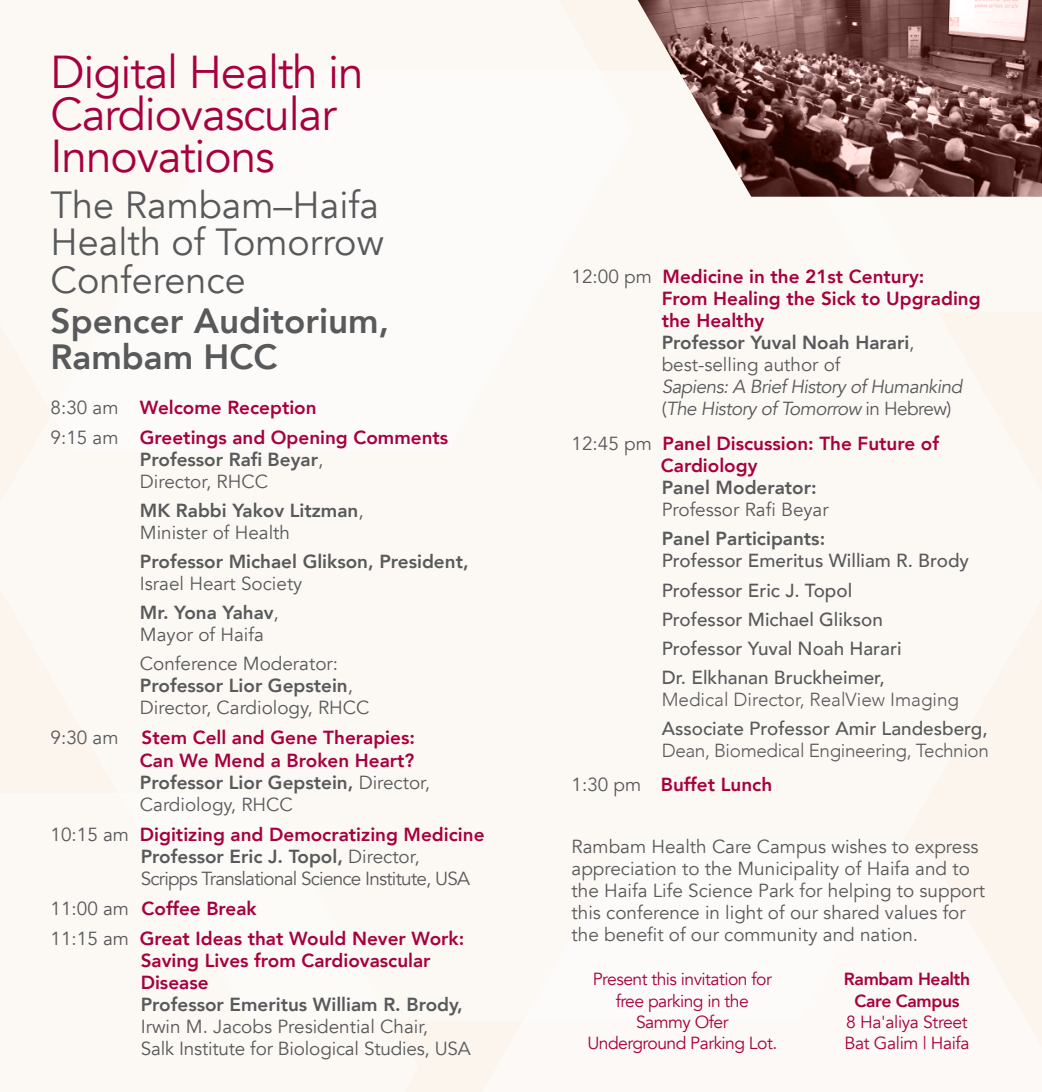
<style>
.page{position:relative;width:1042px;height:1092px;background:#fff}
.page>*{position:absolute;margin:0;border:0;box-sizing:border-box;transform-origin:0 0}
.t1{font:46.02px/42px "Avenir";letter-spacing:-.025em;color:#a7003e}
.t2{font:37.8px/37.4px "Avenir";color:#58595b}
.t3{font:800 35px/36.1px "Avenir";color:#58595b}
.t4{font:18.9px/22.1px "Avenir";color:#58595b}
.t5{font:800 18.9px/22.1px "Avenir";color:#a7003e}
.t6{font:800 18.9px/22.1px "Avenir";color:#58595b}
.t7{font:500 18.9px/29.1px "Avenir";color:#58595b}
.t8{font:18.9px/22.1px "Avenir";letter-spacing:-.04em;color:#58595b}
.t9{font:italic 18.9px/22.1px "Avenir";letter-spacing:-.03em;color:#58595b}
.t10{font:300 18.9px "Avenir";letter-spacing:-.02em;color:#58595b}
.t11{font:300 18.9px "Avenir";color:#58595b}
.t12{font:17.5px/21.3px "Avenir";letter-spacing:-.03em;color:#a7003e;text-align:center}
.t13{font:800 17.5px/21.3px "Avenir";letter-spacing:-.02em;color:#a7003e;text-align:center}
.s1{font-weight:400}
.s2{font-weight:800}
.s3{font-weight:800;color:#a7003e}
.s4{color:#58595b}
.s5{font-weight:400;color:#58595b}
.s6{font-style:normal}
</style>
<div class="page">
<div style="left:0;top:311px;width:1042px;height:529px;background:#fcf9f5"></div>
<div style="left:872px;top:197px;width:170px;height:114px;background:#fcf8f4"></div>
<div style="left:0;top:792px;width:419px;height:299px;background:#fcf8f4"></div>
<svg style="left:0;top:0;width:633px;height:452px"></svg>
<div style="left:480px;top:840px;width:562px;height:251px;background:#fcf9f6"></div>
<img style="left:638px;top:0;width:404px;height:197px">
<h1 class="t1" style="left:51px;top:51px;width:315px">Digital Health in<br>Cardiovascular<br>Innovations</h1>
<h2 class="t2" style="left:51px;top:187px;width:335px">The Rambam–Haifa<br>Health of Tomorrow<br>Conference</h2>
<h3 class="t3" style="left:51px;top:303px;width:340px">Spencer Auditorium,<br>Rambam HCC</h3>
<p class="t5" style="left:140px;top:396px;width:178px">Welcome Reception</p>
<p class="t4" style="left:51px;top:396px;width:69px">8:30 am</p>
<p class="t4" style="left:51px;top:426px;width:69px">9:15 am</p>
<p class="t4" style="left:51px;top:727px;width:69px">9:30 am</p>
<p class="t4" style="left:51px;top:823px;width:80px">10:15 am</p>
<p class="t4" style="left:51px;top:897px;width:80px">11:00 am</p>
<p class="t4" style="left:51px;top:927px;width:80px">11:15 am</p>
<p class="t5" style="left:140px;top:426px;width:310px">Greetings and Opening Comments</p>
<p class="t6" style="left:140px;top:448px;width:185px">Professor Rafi Beyar<span class="s1">,<br>Director, RHCC</span></p>
<p class="t6" style="left:140px;top:499px;width:225px">MK Rabbi Yakov Litzman<span class="s1">,<br>Minister of Health</span></p>
<p class="t6" style="left:140px;top:550px;width:330px">Professor Michael Glikson, President,</p>
<p class="t4" style="left:140px;top:569px;width:164px;line-height:29.1px">Israel Heart Society<br><span class="s2">Mr. Yona Yahav</span>,</p>
<p class="t4" style="left:140px;top:620px;width:200px;line-height:29.1px">Mayor of Haifa<br>Conference Moderator:</p>
<p class="t4" style="left:140px;top:675px;width:231px"><span class="s2">Professor Lior Gepstein</span>,<br>Director, Cardiology, RHCC</p>
<p class="t5" style="left:142px;top:726px;width:275px">Stem Cell and Gene Therapies:</p>
<p class="t4" style="left:140px;top:749px;width:292px"><span class="s3">Can We Mend a Broken Heart?<br></span><span class="s2">Professor Lior Gepstein,</span> Director,<br>Cardiology, RHCC</p>
<p class="t5" style="left:140px;top:823px;width:346px">Digitizing and Democratizing Medicine</p>
<p class="t8" style="left:141px;top:845px;width:331px"><span class="s2">Professor Eric .J Topol,</span> Director,<br>Scripps Translational Science Institute, USA</p>
<p class="t5" style="left:142px;top:897px;width:117px">Coffee Break</p>
<p class="t5" style="left:140px;top:927px;width:326px">Great Ideas that Would Never Work:</p>
<p class="t5" style="left:141px;top:949px;width:291px">Saving Lives from Cardiovascular<br>Disease</p>
<p class="t6" style="left:141px;top:993px;width:323px">Professor Emeritus William R. Brody,</p>
<p class="t4" style="left:141px;top:1016px;width:332px">Irwin M. Jacobs Presidential Chair,<br>Salk Institute for Biological Studies, USA</p>
<p class="t4" style="left:571px;top:266px;width:82px">12:00 pm</p>
<p class="t4" style="left:571px;top:433px;width:82px">12:45 pm</p>
<p class="t4" style="left:571px;top:773px;width:71px">1:30 pm</p>
<p class="t5" style="left:662px;top:265px;width:263px">Medicine in the 21st Century:</p>
<p class="t5" style="left:662px;top:287px;width:320px">From Healing the Sick to Upgrading the Healthy<br><span class="s4">Professor Yuval Noah Harari</span><span class="s5">, best-selling author of</span></p>
<p class="t9" style="left:662px;top:376px;width:302px">Sapiens A: Brief History of Humankind <span class="s6">(</span>The History of Tomorrow <span class="s6">in Hebrew(</span></p>
<p class="t5" style="left:662px;top:432px;width:278px">Panel Discussion: The Future of</p>
<p class="t5" style="left:661px;top:454px;width:98px">Cardiology</p>
<p class="t6" style="left:662px;top:476px;width:157px">Panel Moderator:</p>
<p class="t4" style="left:662px;top:499px;width:168px">Professor Rafi Beyar</p>
<p class="t6" style="left:662px;top:527px;width:165px">Panel Participants:</p>
<p class="t7" style="left:662px;top:545px;width:309px">Professor Emeritus William R. Brody<br>Professor Eric .J Topol<br>Professor Michael Glikson<br>Professor Yuval Noah Harari<br>Dr. Elkhanan Bruckheimer,</p>
<p class="t11" style="left:662px;top:688px;width:299px">Medical Director, RealView Imaging</p>
<p class="t7" style="left:662px;top:712px;width:327px">Associate Professor Amir Landesberg,</p>
<p class="t10" style="left:662px;top:739px;width:329px">Dean, Biomedical Engineering, Technion</p>
<p class="t5" style="left:661px;top:773px;width:113px">Buffet Lunch</p>
<p class="t4" style="left:571px;top:835px;width:415px">Rambam Health Care Campus wishes to express appreciation to the Municipality of Haifa and to the Haifa Life Science Park for helping to support this conference in light of our shared values for the benefit of our community and nation.</p>
<p class="t12" style="left:587px;top:968px;width:191px">Present this invitation for free parking in the<br>Sammy Ofer<br>Underground Parking Lot.</p>
<p class="t13" style="left:844px;top:968px;width:128px">Rambam Health<br>Care Campus</p>
<p class="t12" style="left:844px;top:1011px;width:126px;text-align:left">8 Ha'aliya Street<br>Bat Galim | Haifa</p>
</div>
